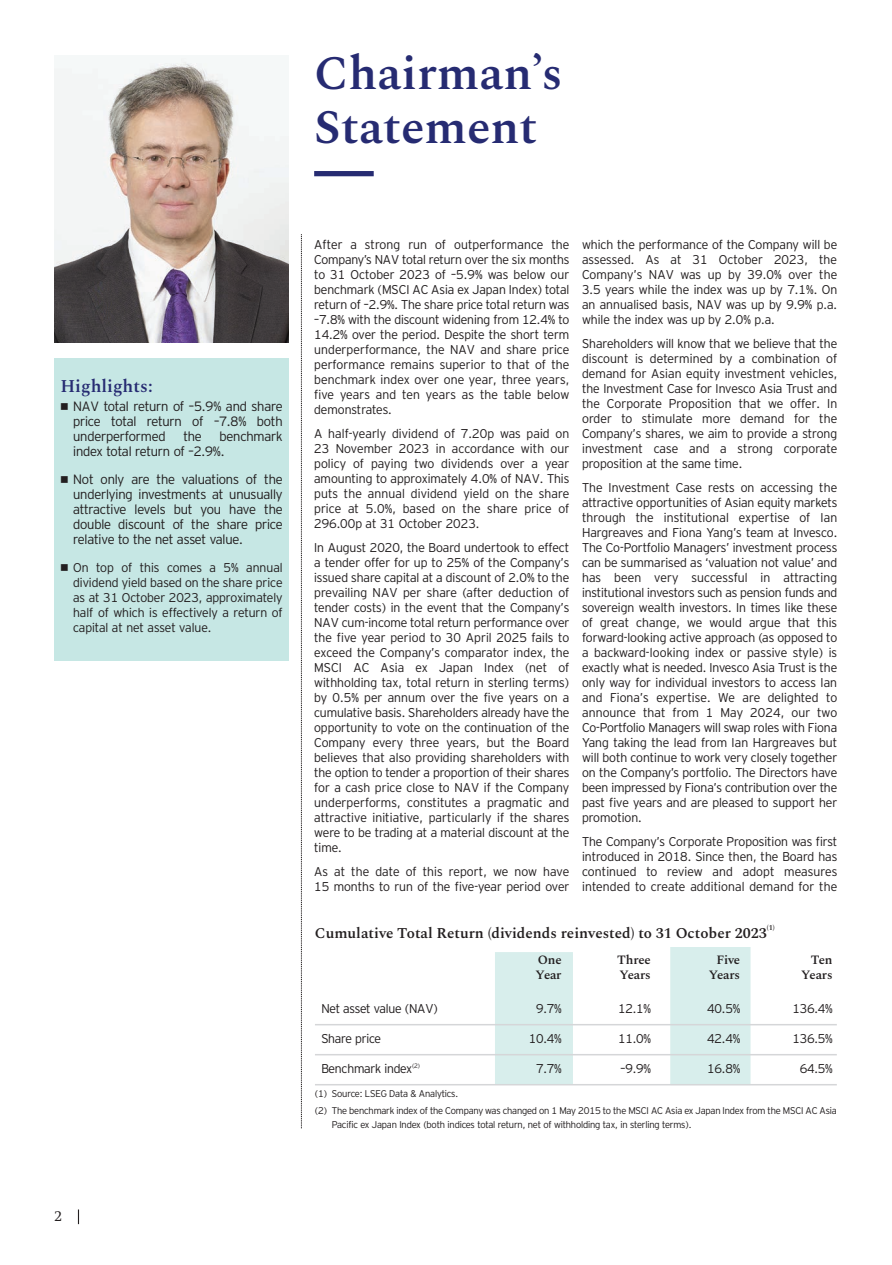
<style>
.page{position:relative;width:892px;height:1265px;background:#fff}
.page>*{position:absolute;margin:0;border:0;box-sizing:border-box;transform-origin:0 0}
.t1{font:600 48px/54px "Spectral";color:#262b72}
.t2{font:600 18px "Spectral";color:#262b72}
.t3{font:600 15px "Spectral";color:#231f20}
.t4{font:300 15px "Swift Com";color:#231f20}
.t5{font:300 13.5px/15px "Invesco Interstate";letter-spacing:-.01em;color:#231f20;text-align:justify}
.t6{font:300 12.75px/15px "Invesco Interstate";color:#231f20;text-align:justify}
.t7{font:600 12.75px "Spectral";letter-spacing:-.015em;color:#231f20}
.t8{font:300 9.75px/16.6px "Invesco Interstate";letter-spacing:-.015em;color:#231f20}
.t9{font:600 7.5px "Spectral";color:#231f20}
.s1{font-size:12.75px}
</style>
<div class="page">
<svg style="left:78px;top:1209px;width:1px;height:14px"></svg>
<svg style="left:301px;top:234px;width:1px;height:894px"></svg>
<img style="left:54px;top:58px;width:234px;height:285px">
<div style="left:314px;top:171px;width:60px;height:5px;background:#262b72"></div>
<div style="left:54px;top:358px;width:235px;height:302px;background:#c6e7e4"></div>
<div style="left:495px;top:952px;width:78px;height:132px;background:#d8eeec"></div>
<div style="left:670px;top:947px;width:80px;height:138px;background:#d8eeec"></div>
<hr style="left:315px;top:1023px;width:522px;height:2px;background:#d5d6d8">
<hr style="left:315px;top:1053px;width:522px;height:2px;background:#d5d6d8">
<hr style="left:315px;top:1083px;width:522px;height:2px;background:#d5d6d8">
<h1 class="t1" style="left:314px;top:46px;width:250px">Chairman’s<br>Statement</h1>
<h2 class="t2" style="left:60px;top:375px;width:94px">Highlights:</h2>
<p class="t5" style="left:73px;top:400px;width:211px;text-indent:-13px"><span class="s1">•</span> NAV total return of –5.9% and share price total return of –7.8% both underperformed</p>
<p class="t5" style="left:73px;top:430px;width:211px;text-indent:146px">benchmark index total return of –2.9%.</p>
<p class="t5" style="left:73px;top:473px;width:211px;text-indent:-13px"><span class="s1">•</span> Not only are the valuations of the underlying investments at unusually attractive levels but you have the double discount of the share price relative to the net asset value.</p>
<p class="t6" style="left:73px;top:561px;width:211px;text-indent:-13px">• On top of this comes a 5% annual dividend yield based on the share price as at 31 October 2023, approximately half of which is effectively a return of capital at net asset value.</p>
<p class="t5" style="left:183px;top:430px;width:20px">the</p>
<p class="t6" style="left:314px;top:238px;width:257px">After a strong run of outperformance the Company’s NAV total return over the six months to 31 October 2023 of –5.9% was below our benchmark (MSCI AC Asia ex Japan Index) total return of –2.9%. The share price total return was –7.8% with the discount widening from 12.4% to 14.2% over the period. Despite the short term underperformance, the NAV and share price performance remains superior to that of the benchmark index over one year, three years, five years and ten years as the table below demonstrates.</p>
<p class="t6" style="left:314px;top:427px;width:257px">A half-yearly dividend of 7.20p was paid on 23 November 2023 in accordance with our policy of paying two dividends over a year amounting to approximately 4.0% of NAV. This puts the annual dividend yield on the share price at 5.0%, based on the share price of 296.00p at 31 October 2023.</p>
<p class="t6" style="left:314px;top:541px;width:257px">In August 2020, the Board undertook to effect a tender offer for up to 25% of the Company’s issued share capital at a discount of 2.0% to the prevailing NAV per share (after deduction of tender costs) in the event that the Company’s NAV cum-income total return performance over the five year period to 30 April 2025 fails to exceed the Company’s comparator index, the MSCI AC Asia ex Japan Index (net of withholding tax, total return in sterling terms) by 0.5% per annum over the five years on a cumulative basis. Shareholders already have the opportunity to vote on the continuation of the Company every three years, but the Board believes that also providing shareholders with the option to tender a proportion of their shares for a cash price close to NAV if the Company underperforms, constitutes a pragmatic and attractive initiative, particularly if the shares were to be trading at a material discount at the time.</p>
<p class="t6" style="left:314px;top:865px;width:257px">As at the date of this report, we now have<br>15 months to run of the five-year period over</p>
<p class="t6" style="left:582px;top:238px;width:257px">which the performance of the Company will be assessed. As at 31 October 2023, the Company’s NAV was up by 39.0% over the 3.5 years while the index was up by 7.1%. On an annualised basis, NAV was up by 9.9% p.a. while the index was up by 2.0% p.a.</p>
<p class="t6" style="left:582px;top:337px;width:257px">Shareholders will know that we believe that the discount is determined by a combination of demand for Asian equity investment vehicles, the Investment Case for Invesco Asia Trust and the Corporate Proposition that we offer. In order to stimulate more demand for the Company’s shares, we aim to provide a strong investment case and a strong corporate proposition at the same time.</p>
<p class="t6" style="left:582px;top:481px;width:257px">The Investment Case rests on accessing the attractive opportunities of Asian equity markets through the institutional expertise of Ian Hargreaves and Fiona Yang’s team at Invesco.<br>The Co-Portfolio Managers’ investment process can be summarised as ‘valuation not value’ and has been very successful in attracting institutional investors such as pension funds and sovereign wealth investors. In times like these of great change, we would argue that this forward-looking active approach (as opposed to a backward-looking index or passive style) is exactly what is needed. Invesco Asia Trust is the only way for individual investors to access Ian and Fiona’s expertise. We are delighted to announce that from 1 May 2024, our two Co-Portfolio Managers will swap roles with Fiona Yang taking the lead from Ian Hargreaves but will both continue to work very closely together on the Company’s portfolio. The Directors have been impressed by Fiona’s contribution over the past five years and are pleased to support her promotion.</p>
<p class="t6" style="left:582px;top:835px;width:257px">The Company’s Corporate Proposition was first introduced in 2018. Since then, the Board has continued to review and adopt measures intended to create additional demand for the</p>
<p class="t3" style="left:315px;top:924px;width:453px">Cumulative Total Return (dividends reinvested) to 31 October 2023</p>
<p class="t9" style="left:767px;top:923px;width:9px">(1)</p>
<p class="t7" style="left:538px;top:952px;width:25px">One</p>
<p class="t7" style="left:617px;top:952px;width:35px">Three</p>
<p class="t7" style="left:716px;top:952px;width:25px">Five</p>
<p class="t7" style="left:811px;top:952px;width:23px">Ten</p>
<p class="t7" style="left:536px;top:967px;width:27px">Year</p>
<p class="t7" style="left:619px;top:967px;width:33px">Years</p>
<p class="t7" style="left:709px;top:967px;width:33px">Years</p>
<p class="t7" style="left:801px;top:967px;width:33px">Years</p>
<p class="t6" style="left:321px;top:1002px;width:118px">Net asset value (NAV)</p>
<p class="t6" style="left:536px;top:1002px;width:27px">9.7%</p>
<p class="t6" style="left:618px;top:1002px;width:34px">12.1%</p>
<p class="t6" style="left:707px;top:1002px;width:34px">40.5%</p>
<p class="t6" style="left:792px;top:1002px;width:42px">136.4%</p>
<p class="t6" style="left:321px;top:1032px;width:61px">Share price</p>
<p class="t6" style="left:529px;top:1032px;width:34px">10.4%</p>
<p class="t6" style="left:618px;top:1032px;width:34px">11.0%</p>
<p class="t6" style="left:707px;top:1032px;width:34px">42.4%</p>
<p class="t6" style="left:792px;top:1032px;width:42px">136.5%</p>
<p class="t6" style="left:321px;top:1062px;width:100px">Benchmark index<sup>(2)</sup></p>
<p class="t6" style="left:536px;top:1062px;width:27px">7.7%</p>
<p class="t6" style="left:620px;top:1062px;width:32px">–9.9%</p>
<p class="t6" style="left:707px;top:1062px;width:34px">16.8%</p>
<p class="t6" style="left:800px;top:1062px;width:34px">64.5%</p>
<p class="t8" style="left:315px;top:1086px;width:523px">(1) Source: LSEG Data &amp; Analytics.<br>(2) The benchmark index of the Company was changed on 1 May 2015 to the MSCI AC Asia ex Japan Index from the MSCI AC Asia</p>
<p class="t8" style="left:332px;top:1116px;width:361px">Pacific ex Japan Index (both indices total return, net of withholding tax, in sterling terms).</p>
<p class="t4" style="left:54px;top:1206px;width:10px">2</p>
</div>
